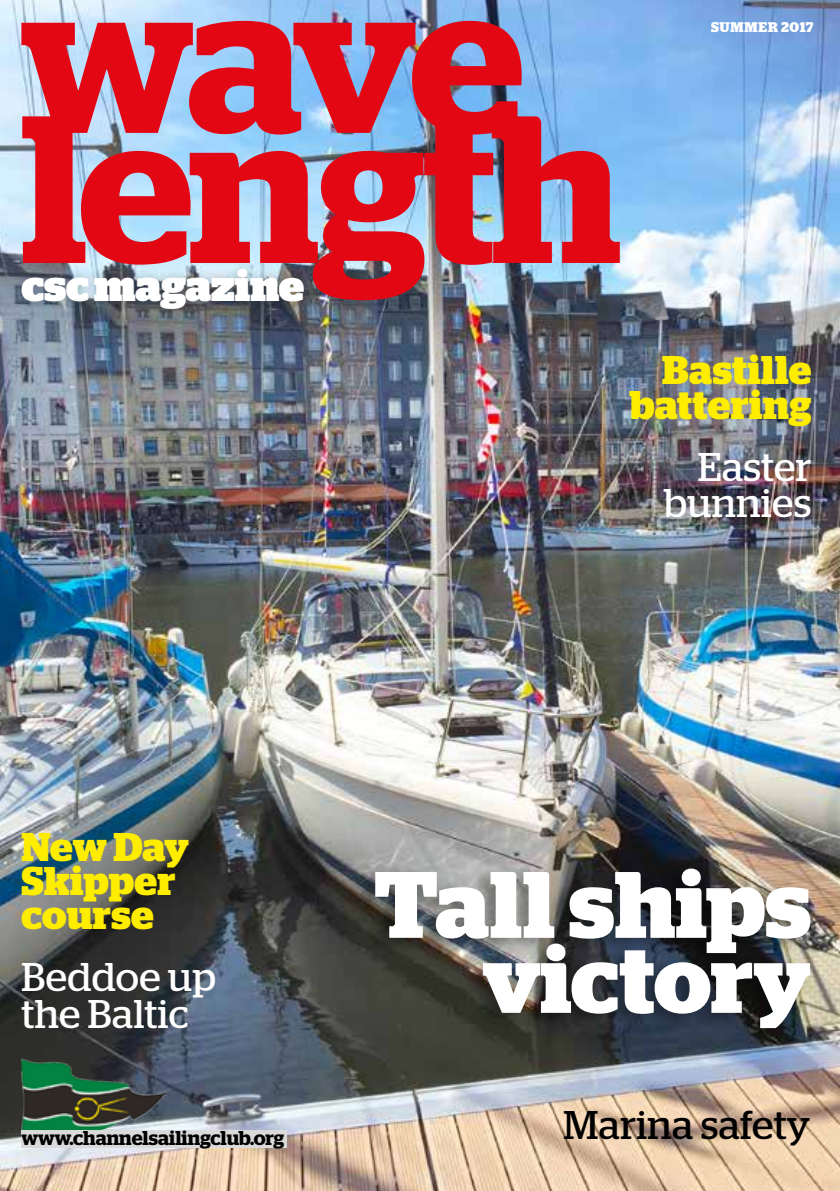
<style>
.page{position:relative;width:840px;height:1191px;background:#fff}
.page>*{position:absolute;margin:0;border:0;box-sizing:border-box;transform-origin:0 0}
.t1{font:700 94px/75px "Stag";color:#fff;text-align:right}
.t2{font:900 43.2px "Stag";color:#fff}
.t3{font:700 40px/34px "Stag";letter-spacing:.005em;color:#ffed00;text-align:right}
.t4{font:40px/36px "Stag";letter-spacing:.01em;color:#fff;text-align:right}
.t5{font:40px "Stag";letter-spacing:.01em;color:#000}
.t6{font:600 20px "Stag";color:#000}
.t7{font:700 14px "Stag";letter-spacing:.055em;color:#fff}
</style>
<div class="page">
<img style="left:0;top:0;width:839px;height:1191px">
<img style="left:21px;top:1059px;width:146px;height:71px">
<div style="left:11px;top:258px;width:303px;height:62px;background:#000;opacity:.23"></div>
<img style="left:21px;top:21px;width:598px;height:279px">
<div style="left:21px;top:1130px;width:265px;height:17px;background:#dadada"></div>
<div style="left:353px;top:862px;width:458px;height:183px;background:#000;opacity:.4"></div>
<p class="t2" style="left:21px;top:261px;width:284px">csc magazine</p>
<p class="t7" style="left:710px;top:19px;width:104px">SUMMER 2017</p>
<p class="t3" style="left:630px;top:353px;width:182px">Bastille battering</p>
<p class="t4" style="left:664px;top:448px;width:148px">Easter bunnies</p>
<p class="t3" style="left:21px;top:830px;width:169px;text-align:left">New Day<br>Skipper course</p>
<p class="t4" style="left:21px;top:959px;width:196px;text-align:left">Beddoe up the Baltic</p>
<p class="t6" style="left:21px;top:1125px;width:264px">www.channelsailingclub.org</p>
<h1 class="t1" style="left:374px;top:867px;width:438px">Tall ships victory</h1>
<p class="t5" style="left:563px;top:1101px;width:248px">Marina safety</p>
</div>
